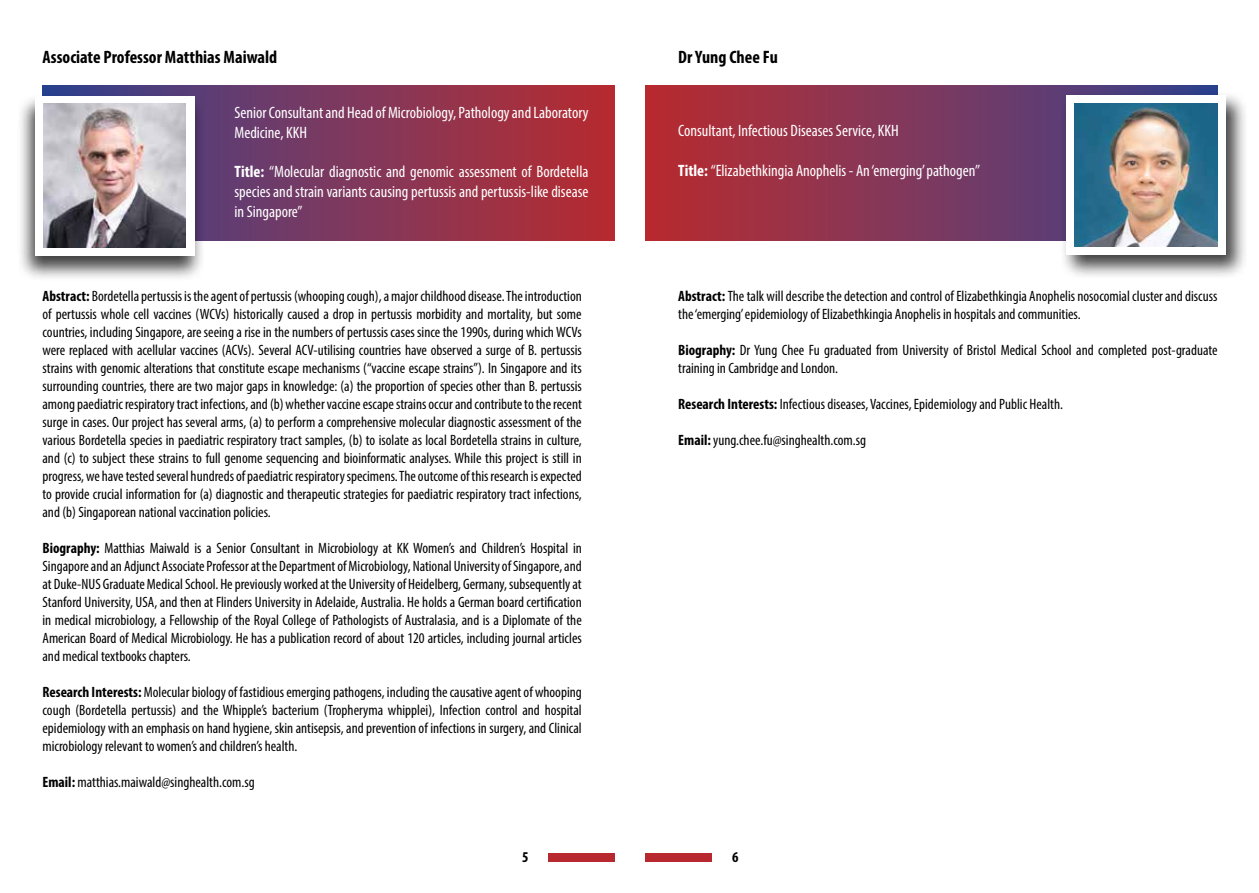
<style>
.page{position:relative;width:1259px;height:893px;background:#fff}
.page>*{position:absolute;margin:0;border:0;box-sizing:border-box;transform-origin:0 0}
.t1{font:700 condensed 18px "Myriad Pro";color:#000}
.t2{font:condensed 16.5px/19.8px "Myriad Pro";color:#fff}
.t3{font:condensed 15px/18px "Myriad Pro";color:#000;text-align:justify}
.t4{font:700 condensed 15px "Myriad Pro";color:#000}
.s1{font-weight:700}
</style>
<div class="page">
<div style="left:43px;top:85px;width:571px;height:155px;background:linear-gradient(to right,#324390,#bb2d30)"></div>
<div style="left:645px;top:85px;width:572px;height:155px;background:linear-gradient(to right,#bd2c2f,#34438f)"></div>
<div style="left:548px;top:854px;width:66px;height:8px;background:#b8292f"></div>
<div style="left:645px;top:854px;width:67px;height:8px;background:#b8292f"></div>
<div style="left:17px;top:94px;width:188px;height:188px;background:#000;opacity:.75"></div>
<div style="left:35px;top:96px;width:159px;height:159px;background:#fff"></div>
<div style="left:1059px;top:91px;width:189px;height:189px;background:#000;opacity:.75"></div>
<div style="left:1066px;top:95px;width:160px;height:160px;background:#fff"></div>
<img style="left:1074px;top:104px;width:143px;height:143px">
<img style="left:43px;top:104px;width:143px;height:143px">
<p class="t1" style="left:43px;top:46px;width:236px">Associate Professor Matthias Maiwald</p>
<p class="t2" style="left:234px;top:102px;width:356px">Senior Consultant and Head of Microbiology, Pathology and Laboratory<br>Medicine, KKH</p>
<p class="t2" style="left:234px;top:162px;width:355px;text-align:justify"><span class="s1">Title:</span> “Molecular diagnostic and genomic assessment of Bordetella species and strain variants causing pertussis and pertussis-like disease in Singapore”</p>
<p class="t3" style="left:43px;top:287px;width:541px"><span class="s1">Abstract:</span> Bordetella pertussis is the agent of pertussis (whooping cough), a major childhood disease. The introduction of pertussis whole cell vaccines (WCVs) historically caused a drop in pertussis morbidity and mortality, but some countries, including Singapore, are seeing a rise in the numbers of pertussis cases since the 1990s, during which WCVs were replaced with acellular vaccines (ACVs). Several ACV-utilising countries have observed a surge of B. pertussis strains with genomic alterations that constitute escape mechanisms (“vaccine escape strains”). In Singapore and its surrounding countries, there are two major gaps in knowledge: (a) the proportion of species other than B. pertussis among paediatric respiratory tract infections, and (b) whether vaccine escape strains occur and contribute to the recent surge in cases. Our project has several arms, (a) to perform a comprehensive molecular diagnostic assessment of the various Bordetella species in paediatric respiratory tract samples, (b) to isolate as local Bordetella strains in culture, and (c) to subject these strains to full genome sequencing and bioinformatic analyses. While this project is still in progress, we have tested several hundreds of paediatric respiratory specimens. The outcome of this research is expected to provide crucial information for (a) diagnostic and therapeutic strategies for paediatric respiratory tract infections, and (b) Singaporean national vaccination policies.</p>
<p class="t3" style="left:43px;top:539px;width:541px"><span class="s1">Biography:</span> Matthias Maiwald is a Senior Consultant in Microbiology at KK Women’s and Children’s Hospital in Singapore and an Adjunct Associate Professor at the Department of Microbiology, National University of Singapore, and at Duke-NUS Graduate Medical School. He previously worked at the University of Heidelberg, Germany, subsequently at Stanford University, USA, and then at Flinders University in Adelaide, Australia. He holds a German board certification in medical microbiology, a Fellowship of the Royal College of Pathologists of Australasia, and is a Diplomate of the American Board of Medical Microbiology. He has a publication record of about 120 articles, including journal articles and medical textbooks chapters.</p>
<p class="t3" style="left:43px;top:683px;width:541px"><span class="s1">Research Interests:</span> Molecular biology of fastidious emerging pathogens, including the causative agent of whooping cough (Bordetella pertussis) and the Whipple’s bacterium (Tropheryma whipplei), Infection control and hospital epidemiology with an emphasis on hand hygiene, skin antisepsis, and prevention of infections in surgery, and Clinical microbiology relevant to women’s and children’s health.</p>
<p class="t3" style="left:43px;top:773px;width:214px"><span class="s1">Email:</span> matthias.maiwald@singhealth.com.sg</p>
<p class="t1" style="left:678px;top:46px;width:101px">Dr Yung Chee Fu</p>
<p class="t2" style="left:678px;top:121px;width:222px">Consultant, Infectious Diseases Service, KKH</p>
<p class="t2" style="left:678px;top:160px;width:303px"><span class="s1">Title:</span> “Elizabethkingia Anophelis - An ‘emerging’ pathogen”</p>
<p class="t3" style="left:678px;top:287px;width:541px"><span class="s1">Abstract:</span> The talk will describe the detection and control of Elizabethkingia Anophelis nosocomial cluster and discuss the ‘emerging’ epidemiology of Elizabethkingia Anophelis in hospitals and communities.</p>
<p class="t3" style="left:678px;top:341px;width:541px"><span class="s1">Biography:</span> Dr Yung Chee Fu graduated from University of Bristol Medical School and completed post-graduate training in Cambridge and London.</p>
<p class="t3" style="left:678px;top:395px;width:386px"><span class="s1">Research Interests:</span> Infectious diseases, Vaccines, Epidemiology and Public Health.</p>
<p class="t3" style="left:678px;top:431px;width:189px"><span class="s1">Email:</span> yung.chee.fu@singhealth.com.sg</p>
<p class="t4" style="left:522px;top:848px;width:8px">5</p>
<p class="t4" style="left:732px;top:848px;width:8px">6</p>
</div>
